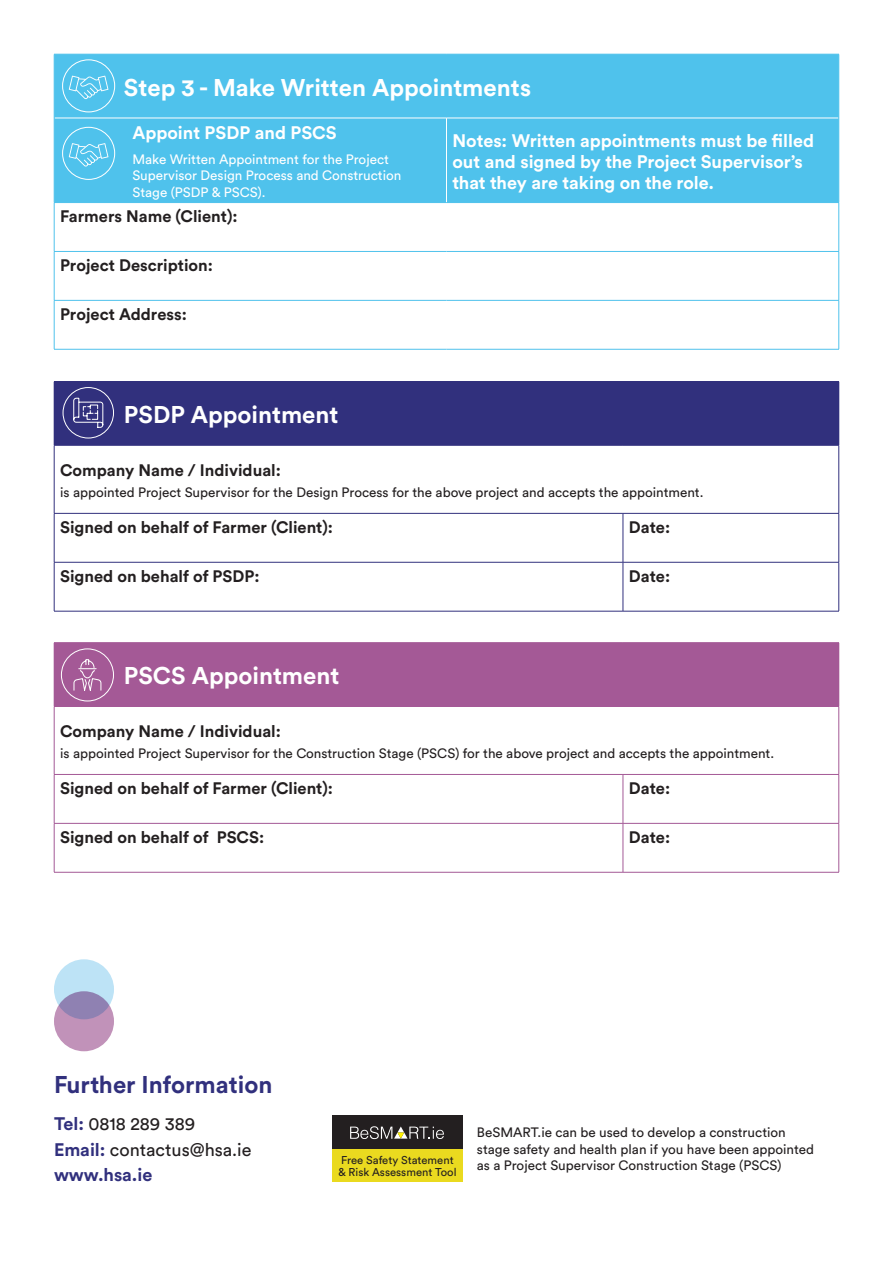
<style>
.page{position:relative;width:893px;height:1263px;background:#fff}
.page>*{position:absolute;margin:0;border:0;box-sizing:border-box;transform-origin:0 0}
.t1{font:700 24px "Circular Std";color:#fff}
.t2{font:700 24px "Circular Std";color:#31307d}
.t3{font:700 18px/21px "Circular Std";color:#fff}
.t4{font:18px/25.5px "Circular Std";color:#231f20}
.t5{font:700 16.5px "Circular Std";color:#231f20}
.t6{font:13.5px/16.5px "Circular Std";color:#231f20}
.t7{font:13.5px/16.5px "Circular Std";color:#fff}
.t8{font:11.25px/12.5px "Circular Std";color:#231f20}
.s1{font-weight:700;color:#31307d}
</style>
<div class="page">
<div style="left:332px;top:1148px;width:130px;height:33px;background:#eada1f"></div>
<div style="left:332px;top:1115px;width:130px;height:33px;background:#231f20"></div>
<div style="left:55px;top:55px;width:783px;height:147px;background:#4fc2ec"></div>
<hr style="left:446px;top:118px;width:1px;height:84px;background:#fff">
<hr style="left:54px;top:118px;width:392px;height:1px;background:#fff">
<hr style="left:446px;top:118px;width:393px;height:1px;background:#fff">
<hr style="left:54px;top:203px;width:1px;height:48px;background:#4fc2ec">
<hr style="left:838px;top:203px;width:1px;height:48px;background:#4fc2ec">
<hr style="left:54px;top:251px;width:392px;height:1px;background:#4fc2ec">
<hr style="left:54px;top:252px;width:1px;height:48px;background:#4fc2ec">
<hr style="left:446px;top:251px;width:393px;height:1px;background:#4fc2ec">
<hr style="left:838px;top:252px;width:1px;height:48px;background:#4fc2ec">
<hr style="left:54px;top:300px;width:392px;height:1px;background:#4fc2ec">
<hr style="left:54px;top:301px;width:1px;height:48px;background:#4fc2ec">
<hr style="left:446px;top:300px;width:393px;height:1px;background:#4fc2ec">
<hr style="left:838px;top:301px;width:1px;height:48px;background:#4fc2ec">
<hr style="left:54px;top:349px;width:392px;height:1px;background:#4fc2ec">
<hr style="left:446px;top:349px;width:393px;height:1px;background:#4fc2ec">
<hr style="left:54px;top:54px;width:1px;height:64px;background:#4fc2ec">
<hr style="left:54px;top:54px;width:392px;height:1px;background:#4fc2ec">
<hr style="left:446px;top:54px;width:393px;height:1px;background:#4fc2ec">
<hr style="left:838px;top:54px;width:1px;height:64px;background:#4fc2ec">
<hr style="left:54px;top:118px;width:1px;height:84px;background:#4fc2ec">
<hr style="left:838px;top:118px;width:1px;height:84px;background:#4fc2ec">
<hr style="left:54px;top:202px;width:392px;height:1px;background:#4fc2ec">
<hr style="left:446px;top:202px;width:393px;height:1px;background:#4fc2ec">
<div style="left:54px;top:381px;width:785px;height:64px;background:#31307d"></div>
<hr style="left:54px;top:445px;width:569px;height:1px;background:#31307d">
<hr style="left:54px;top:445px;width:1px;height:68px;background:#31307d">
<hr style="left:623px;top:445px;width:216px;height:1px;background:#31307d">
<hr style="left:838px;top:445px;width:1px;height:68px;background:#31307d">
<hr style="left:54px;top:513px;width:569px;height:1px;background:#31307d">
<hr style="left:54px;top:513px;width:1px;height:49px;background:#31307d">
<hr style="left:623px;top:513px;width:216px;height:1px;background:#31307d">
<hr style="left:623px;top:513px;width:1px;height:49px;background:#31307d">
<hr style="left:838px;top:513px;width:1px;height:49px;background:#31307d">
<hr style="left:54px;top:562px;width:569px;height:1px;background:#31307d">
<hr style="left:54px;top:562px;width:1px;height:49px;background:#31307d">
<hr style="left:623px;top:562px;width:216px;height:1px;background:#31307d">
<hr style="left:623px;top:562px;width:1px;height:49px;background:#31307d">
<hr style="left:838px;top:562px;width:1px;height:49px;background:#31307d">
<hr style="left:54px;top:611px;width:569px;height:1px;background:#31307d">
<hr style="left:623px;top:611px;width:216px;height:1px;background:#31307d">
<div style="left:54px;top:643px;width:785px;height:63px;background:#a45996"></div>
<hr style="left:54px;top:642px;width:569px;height:1px;background:#a45996">
<hr style="left:623px;top:642px;width:216px;height:1px;background:#a45996">
<hr style="left:54px;top:706px;width:569px;height:1px;background:#a45996">
<hr style="left:54px;top:707px;width:1px;height:67px;background:#a45996">
<hr style="left:623px;top:706px;width:216px;height:1px;background:#a45996">
<hr style="left:838px;top:707px;width:1px;height:67px;background:#a45996">
<hr style="left:54px;top:774px;width:569px;height:1px;background:#a45996">
<hr style="left:54px;top:775px;width:1px;height:48px;background:#a45996">
<hr style="left:623px;top:774px;width:216px;height:1px;background:#a45996">
<hr style="left:623px;top:775px;width:1px;height:48px;background:#a45996">
<hr style="left:838px;top:775px;width:1px;height:48px;background:#a45996">
<hr style="left:54px;top:823px;width:569px;height:1px;background:#a45996">
<hr style="left:54px;top:823px;width:1px;height:49px;background:#a45996">
<hr style="left:623px;top:823px;width:216px;height:1px;background:#a45996">
<hr style="left:623px;top:823px;width:1px;height:49px;background:#a45996">
<hr style="left:838px;top:823px;width:1px;height:49px;background:#a45996">
<hr style="left:54px;top:872px;width:569px;height:1px;background:#a45996">
<hr style="left:623px;top:872px;width:216px;height:1px;background:#a45996">
<div style="left:54px;top:991px;width:60px;height:60px;background:#c192b9;border-radius:50%"></div>
<svg style="left:54px;top:959px;width:60px;height:60px;background:#adc1de"></svg>
<div style="left:62px;top:59px;width:53px;height:53px;border:1px solid #fff;border-radius:50%"></div>
<svg style="left:69px;top:76px;width:39px;height:23px"></svg>
<div style="left:62px;top:127px;width:53px;height:53px;border:1px solid #fff;border-radius:50%"></div>
<svg style="left:69px;top:143px;width:39px;height:24px"></svg>
<div style="left:63px;top:387px;width:51px;height:51px;border:1px solid #fff;border-radius:50%"></div>
<svg style="left:73px;top:397px;width:31px;height:31px"></svg>
<div style="left:61px;top:648px;width:53px;height:53px;border:1px solid #fff;border-radius:50%"></div>
<svg style="left:73px;top:659px;width:29px;height:32px"></svg>
<svg style="left:350px;top:1126px;width:94px;height:13px"></svg>
<h1 class="t1" style="left:124px;top:72px;width:409px">Step 3 - Make Written Appointments</h1>
<h2 class="t3" style="left:132px;top:121px;width:206px">Appoint PSDP and PSCS</h2>
<p class="t7" style="left:132px;top:150px;width:270px">Make Written Appointment for the Project<br>Supervisor Design Process and Construction<br>Stage (PSDP &amp; PSCS).</p>
<h2 class="t3" style="left:452px;top:129px;width:363px">Notes: Written appointments must be filled out and signed by the Project Supervisor’s that they are taking on the role.</h2>
<p class="t5" style="left:60px;top:205px;width:179px">Farmers Name (Client):</p>
<p class="t5" style="left:60px;top:254px;width:154px">Project Description:</p>
<p class="t5" style="left:60px;top:303px;width:128px">Project Address:</p>
<h1 class="t1" style="left:124px;top:399px;width:216px">PSDP Appointment</h1>
<p class="t5" style="left:60px;top:459px;width:222px">Company Name / Individual:</p>
<p class="t6" style="left:60px;top:483px;width:645px">is appointed Project Supervisor for the Design Process for the above project and accepts the appointment.</p>
<p class="t5" style="left:60px;top:516px;width:274px">Signed on behalf of Farmer (Client):</p>
<p class="t5" style="left:629px;top:516px;width:43px">Date:</p>
<p class="t5" style="left:60px;top:565px;width:201px">Signed on behalf of PSDP:</p>
<p class="t5" style="left:629px;top:565px;width:43px">Date:</p>
<h1 class="t1" style="left:124px;top:660px;width:217px">PSCS Appointment</h1>
<p class="t5" style="left:60px;top:720px;width:222px">Company Name / Individual:</p>
<p class="t6" style="left:60px;top:744px;width:715px">is appointed Project Supervisor for the Construction Stage (PSCS) for the above project and accepts the appointment.</p>
<p class="t5" style="left:60px;top:777px;width:274px">Signed on behalf of Farmer (Client):</p>
<p class="t5" style="left:629px;top:777px;width:43px">Date:</p>
<p class="t5" style="left:60px;top:826px;width:206px">Signed on behalf of PSCS:</p>
<p class="t5" style="left:629px;top:826px;width:43px">Date:</p>
<h1 class="t2" style="left:54px;top:1069px;width:220px">Further Information</h1>
<h2 class="t4" style="left:54px;top:1111px;width:199px"><span class="s1">Tel:</span> 0818 289 389<br><span class="s1">Email:</span> contactus@hsa.ie <span class="s1">www.hsa.ie</span></h2>
<p class="t6" style="left:477px;top:1124px;width:339px">BeSMART.ie can be used to develop a construction stage safety and health plan if you have been appointed as a Project Supervisor Construction Stage (PSCS)</p>
<p class="t8" style="left:338px;top:1153px;width:120px">Free Safety Statement &amp; Risk Assessment Tool</p>
</div>
